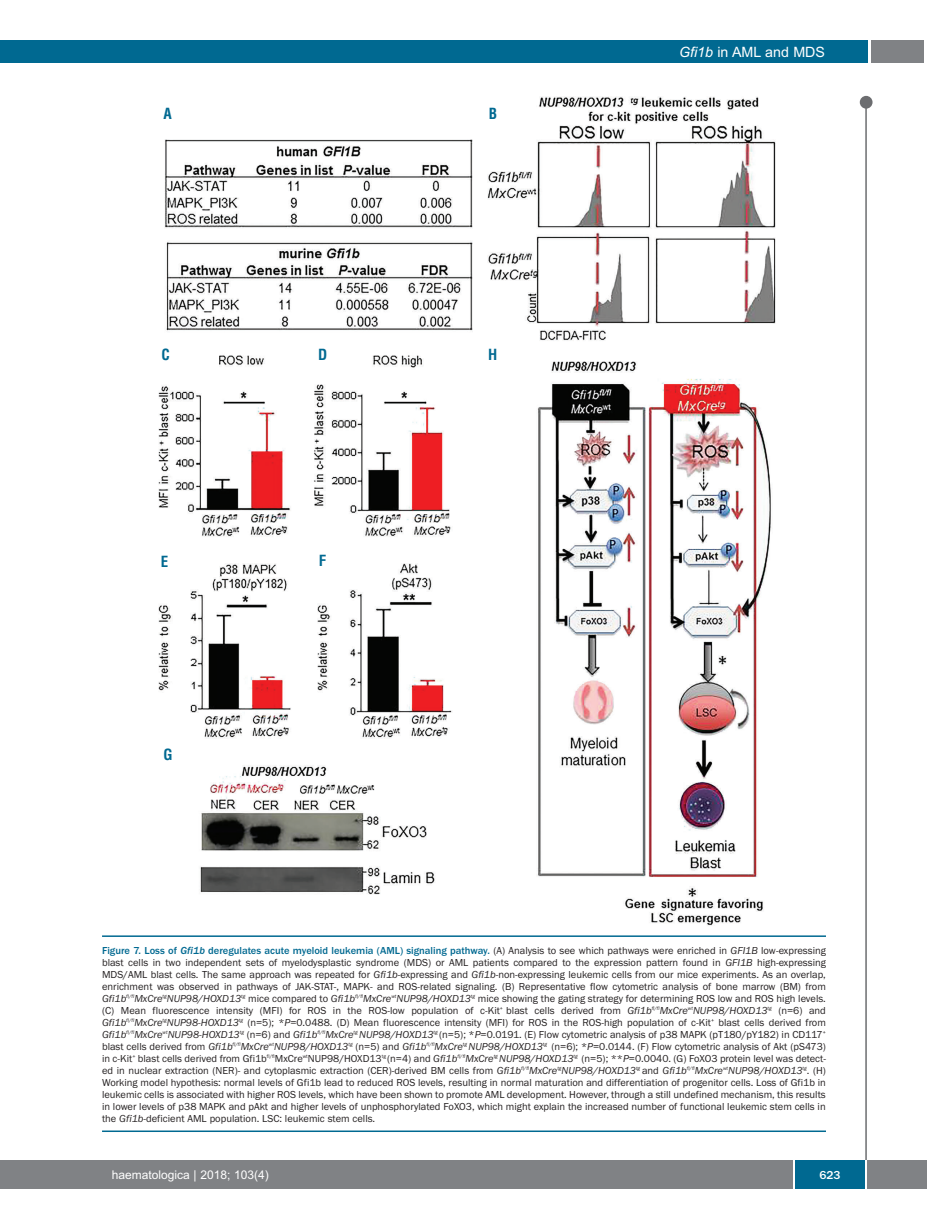
<style>
.page{position:relative;width:927px;height:1225px;background:#fff}
.page>*{position:absolute;margin:0;border:0;box-sizing:border-box;transform-origin:0 0}
.t1{font:700 condensed 15px "Helvetica";color:#006991}
.t2{font:14.25px "Arial";color:#fff}
.t3{font:12px "Arial";color:#fff}
.t4{font:500 12px "Franklin Gothic";color:#fff}
.t5{font:10.5px/12px "Franklin Gothic";color:#231f20;text-align:justify}
.s1{font-style:italic}
.s2{font-weight:500;color:#006991}
.s3{font-weight:500;font-style:italic;color:#006991}
</style>
<div class="page">
<div style="left:860px;top:96px;width:12px;height:13px;background:#6c6d70;border-radius:50%"></div>
<hr style="left:865px;top:98px;width:2px;height:1062px;background:#6c6d70">
<div style="left:871px;top:40px;width:52px;height:22px;background:#808285"></div>
<div style="left:18px;top:40px;width:849px;height:22px;background:#006991"></div>
<div style="left:17px;top:1160px;width:910px;height:28px;background:#808285"></div>
<div style="left:795px;top:1160px;width:70px;height:28px;background:#006991"></div>
<hr style="left:793px;top:1160px;width:2px;height:28px;background:#fff">
<hr style="left:865px;top:1160px;width:2px;height:28px;background:#fff">
<div style="left:0;top:40px;width:19px;height:22px;background:#006991"></div>
<div style="left:0;top:1160px;width:18px;height:28px;background:#808285"></div>
<img style="left:158px;top:96px;width:618px;height:830px">
<hr style="left:102px;top:935px;width:724px;height:2px;background:#006991">
<hr style="left:102px;top:1130px;width:724px;height:2px;background:#006991">
<h1 class="t1" style="left:163px;top:105px;width:10px">A</h1>
<h1 class="t1" style="left:489px;top:105px;width:10px">B</h1>
<h1 class="t1" style="left:161px;top:346px;width:10px">C</h1>
<h1 class="t1" style="left:318px;top:346px;width:11px">D</h1>
<h1 class="t1" style="left:488px;top:346px;width:11px">H</h1>
<h1 class="t1" style="left:161px;top:553px;width:9px">E</h1>
<h1 class="t1" style="left:319px;top:552px;width:9px">F</h1>
<h1 class="t1" style="left:164px;top:746px;width:11px">G</h1>
<h2 class="t2" style="left:679px;top:44px;width:147px"><span class="s1">Gfi1b</span> in AML and MDS</h2>
<p class="t5" style="left:102px;top:944px;width:725px"><span class="s2">Figure 7. Loss of</span> <span class="s3">Gfi1b</span> <span class="s2">deregulates acute myeloid leukemia (AML) signaling pathway.</span> (A) Analysis to see which pathways were enriched in <span class="s1">GFI1B</span> low-expressing blast cells in two independent sets of myelodysplastic syndrome (MDS) or AML patients compared to the expression pattern found in <span class="s1">GFI1B</span> high-expressing MDS/AML blast cells. The same approach was repeated for <span class="s1">Gfi1b</span>-expressing and <span class="s1">Gfi1b</span>-non-expressing leukemic cells from our mice experiments. As an overlap, enrichment was observed in pathways of JAK-STAT-, MAPK- and ROS-related signaling. (B) Representative flow cytometric analysis of bone marrow (BM) from <span class="s1">Gfi1b</span><sup>fl/fl</sup><span class="s1">MxCre</span><sup>tg</sup><span class="s1">NUP98/HOXD13</span><sup>tg</sup> mice compared to <span class="s1">Gfi1b</span><sup>fl/fl</sup><span class="s1">MxCre</span><sup>wt</sup><span class="s1">NUP98/HOXD13</span><sup>tg</sup> mice showing the gating strategy for determining ROS low and ROS high levels. (C) Mean fluorescence intensity (MFI) for ROS in the ROS-low population of c-Kit<sup>+</sup> blast cells derived from <span class="s1">Gfi1b</span><sup>fl/fl</sup><span class="s1">MxCre</span><sup>wt</sup><span class="s1">NUP98/HOXD13</span><sup>tg</sup> (n=6) and <span class="s1">Gfi1b</span><sup>fl/fl</sup><span class="s1">MxCre</span><sup>tg</sup><span class="s1">NUP98-HOXD13</span><sup>tg</sup> (n=5); *<span class="s1">P</span>=0.0488. (D) Mean fluorescence intensity (MFI) for ROS in the ROS-high population of c-Kit<sup>+</sup> blast cells derived from <span class="s1">Gfi1b</span><sup>fl/fl</sup><span class="s1">MxCre</span><sup>wt</sup><span class="s1">NUP98-HOXD13</span><sup>tg</sup> (n=6) and <span class="s1">Gfi1b</span><sup>fl/fl</sup><span class="s1">MxCre</span><sup>tg</sup> <span class="s1">NUP98/HOXD13</span><sup>tg</sup> (n=5); *<span class="s1">P</span>=0.0191. (E) Flow cytometric analysis of p38 MAPK (pT180/pY182) in CD117<sup>+ </sup>blast cells derived from <span class="s1">Gfi1b</span><sup>fl/fl</sup><span class="s1">MxCre</span><sup>wt</sup><span class="s1">NUP98/HOXD13</span><sup>tg</sup> (n=5) and <span class="s1">Gfi1b</span><sup>fl/fl</sup><span class="s1">MxCre</span><sup>tg</sup> <span class="s1">NUP98/HOXD13</span><sup>tg</sup> (n=6); *<span class="s1">P</span>=0.0144. (F) Flow cytometric analysis of Akt (pS473) in c-Kit<sup>+</sup> blast cells derived from Gfi1b<sup>fl/fl</sup>MxCre<sup>wt</sup>NUP98/HOXD13<sup>tg</sup> (n=4) and <span class="s1">Gfi1b</span><sup>fl/fl</sup><span class="s1">MxCre</span><sup>tg</sup> <span class="s1">NUP98/HOXD13</span><sup>tg</sup> (n=5); **<span class="s1">P</span>=0.0040. (G) FoXO3 protein level was detect&shy;ed in nuclear extraction (NER)- and cytoplasmic extraction (CER)-derived BM cells from <span class="s1">Gfi1b</span><sup>fl/fl</sup><span class="s1">MxCre</span><sup>tg</sup><span class="s1">NUP98/HOXD13</span><sup>tg</sup> and <span class="s1">Gfi1b</span><sup>fl/fl</sup><span class="s1">MxCre</span><sup>wt</sup><span class="s1">NUP98/HOXD13</span><sup>tg</sup>. (H)<br>Working model hypothesis: normal levels of Gfi1b lead to reduced ROS levels, resulting in normal maturation and differentiation of progenitor cells. Loss of Gfi1b in leukemic cells is associated with higher ROS levels, which have been shown to promote AML development. However, through a still undefined mechanism, this results in lower levels of p38 MAPK and pAkt and higher levels of unphosphorylated FoXO3, which might explain the increased number of functional leukemic stem cells in the <span class="s1">Gfi1b</span>-deficient AML population. LSC: leukemic stem cells.</p>
<p class="t3" style="left:112px;top:1167px;width:158px">haematologica | 2018; 103(4)</p>
<p class="t4" style="left:819px;top:1167px;width:23px">623</p>
</div>
